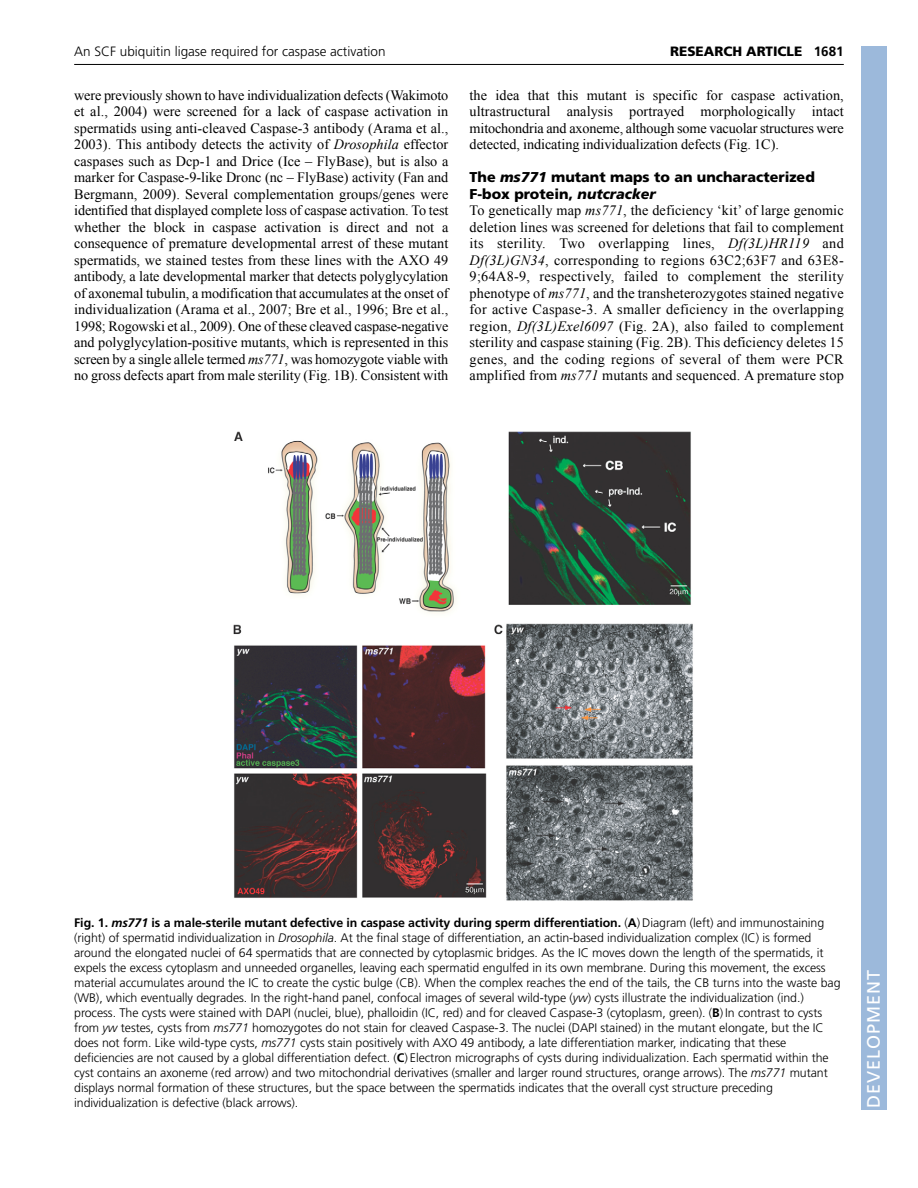
<style>
.page{position:relative;width:918px;height:1188px;background:#fff}
.page>*{position:absolute;margin:0;border:0;box-sizing:border-box;transform-origin:0 0}
.t1{font:18px "Frutiger LT Std";letter-spacing:.055em;color:#fff}
.t2{font:14.25px/16.5px "Times New Roman";letter-spacing:-.005em;color:#000;text-align:justify}
.t3{font:900 14.25px/16.5px "Frutiger LT Std";color:#000}
.t4{font:300 13.5px "Frutiger LT Std";color:#000}
.t5{font:900 13.5px "Frutiger LT Std";color:#000}
.t6{font:300 12.3px/15px "Frutiger LT Std";letter-spacing:-.005em;color:#000}
.s1{font-weight:700}
.s2{font-style:italic}
.s3{font-weight:700;font-style:italic}
</style>
<div class="page">
<hr style="left:74px;top:64px;width:770px;height:1px;background:#000">
<img style="left:233px;top:431px;width:460px;height:470px">
<div style="left:861px;top:46px;width:25px;height:1064px;background:#9cb9db"></div>
<p class="t4" style="left:74px;top:46px;width:313px">An SCF ubiquitin ligase required for caspase activation</p>
<p class="t5" style="left:670px;top:46px;width:175px">RESEARCH ARTICLE <span class="s1">1681</span></p>
<p class="t2" style="left:74px;top:87px;width:376px">were previously shown to have individualization defects (Wakimoto et al., 2004) were screened for a lack of caspase activation in spermatids using anti-cleaved Caspase-3 antibody (Arama et al., 2003). This antibody detects the activity of <span class="s2">Drosophila</span> effector caspases such as Dcp-1 and Drice (Ice – FlyBase), but is also a marker for Caspase-9-like Dronc (nc – FlyBase) activity (Fan and Bergmann, 2009). Several complementation groups/genes were identified that displayed complete loss of caspase activation. To test whether the block in caspase activation is direct and not a consequence of premature developmental arrest of these mutant spermatids, we stained testes from these lines with the AXO 49 antibody, a late developmental marker that detects polyglycylation of axonemal tubulin, a modification that accumulates at the onset of individualization (Arama et al., 2007; Bre et al., 1996; Bre et al., 1998; Rogowski et al., 2009). One of these cleaved caspase-negative and polyglycylation-positive mutants, which is represented in this screen by a single allele termed <span class="s2">ms771</span>, was homozygote viable with no gross defects apart from male sterility (Fig. 1B). Consistent with</p>
<p class="t2" style="left:470px;top:87px;width:376px">the idea that this mutant is specific for caspase activation, ultrastructural analysis portrayed morphologically intact mitochondria and axoneme, although some vacuolar structures were detected, indicating individualization defects (Fig. 1C).</p>
<p class="t3" style="left:470px;top:170px;width:347px">The <span class="s2">ms771</span> mutant maps to an uncharacterized<br>F-box protein, <span class="s2">nutcracker</span></p>
<p class="t2" style="left:470px;top:202px;width:376px">To genetically map <span class="s2">ms771</span>, the deficiency ‘kit’ of large genomic deletion lines was screened for deletions that fail to complement its sterility. Two overlapping lines, <span class="s2">Df(3L)HR119</span> and <span class="s2">Df(3L)GN34</span>, corresponding to regions 63C2;63F7 and 63E8- 9;64A8-9, respectively, failed to complement the sterility phenotype of <span class="s2">ms771</span>, and the transheterozygotes stained negative for active Caspase-3. A smaller deficiency in the overlapping region, <span class="s2">Df(3L)Exel6097</span> (Fig. 2A), also failed to complement sterility and caspase staining (Fig. 2B). This deficiency deletes 15 genes, and the coding regions of several of them were PCR amplified from <span class="s2">ms771</span> mutants and sequenced. A premature stop</p>
<p class="t6" style="left:74px;top:916px;width:768px"><span class="s1">Fig. 1.</span> <span class="s3">ms771</span> <span class="s1">is a male-sterile mutant defective in caspase activity during sperm differentiation.</span> (<span class="s1">A</span>) Diagram (left) and immunostaining (right) of spermatid individualization in <span class="s2">Drosophila</span>. At the final stage of differentiation, an actin-based individualization complex (IC) is formed around the elongated nuclei of 64 spermatids that are connected by cytoplasmic bridges. As the IC moves down the length of the spermatids, it expels the excess cytoplasm and unneeded organelles, leaving each spermatid engulfed in its own membrane. During this movement, the excess material accumulates around the IC to create the cystic bulge (CB). When the complex reaches the end of the tails, the CB turns into the waste bag (WB), which eventually degrades. In the right-hand panel, confocal images of several wild-type (<span class="s2">yw</span>) cysts illustrate the individualization (ind.) process. The cysts were stained with DAPI (nuclei, blue), phalloidin (IC, red) and for cleaved Caspase-3 (cytoplasm, green). (<span class="s1">B</span>) In contrast to cysts from <span class="s2">yw</span> testes, cysts from <span class="s2">ms771</span> homozygotes do not stain for cleaved Caspase-3. The nuclei (DAPI stained) in the mutant elongate, but the IC does not form. Like wild-type cysts, <span class="s2">ms771</span> cysts stain positively with AXO 49 antibody, a late differentiation marker, indicating that these deficiencies are not caused by a global differentiation defect. (<span class="s1">C</span>) Electron micrographs of cysts during individualization. Each spermatid within the cyst contains an axoneme (red arrow) and two mitochondrial derivatives (smaller and larger round structures, orange arrows). The <span class="s2">ms771</span> mutant displays normal formation of these structures, but the space between the spermatids indicates that the overall cyst structure preceding individualization is defective (black arrows).</p>
<p class="t1" style="left:863px;top:1108px;width:140px;rotate:-90deg">DEVELOPMENT</p>
</div>
